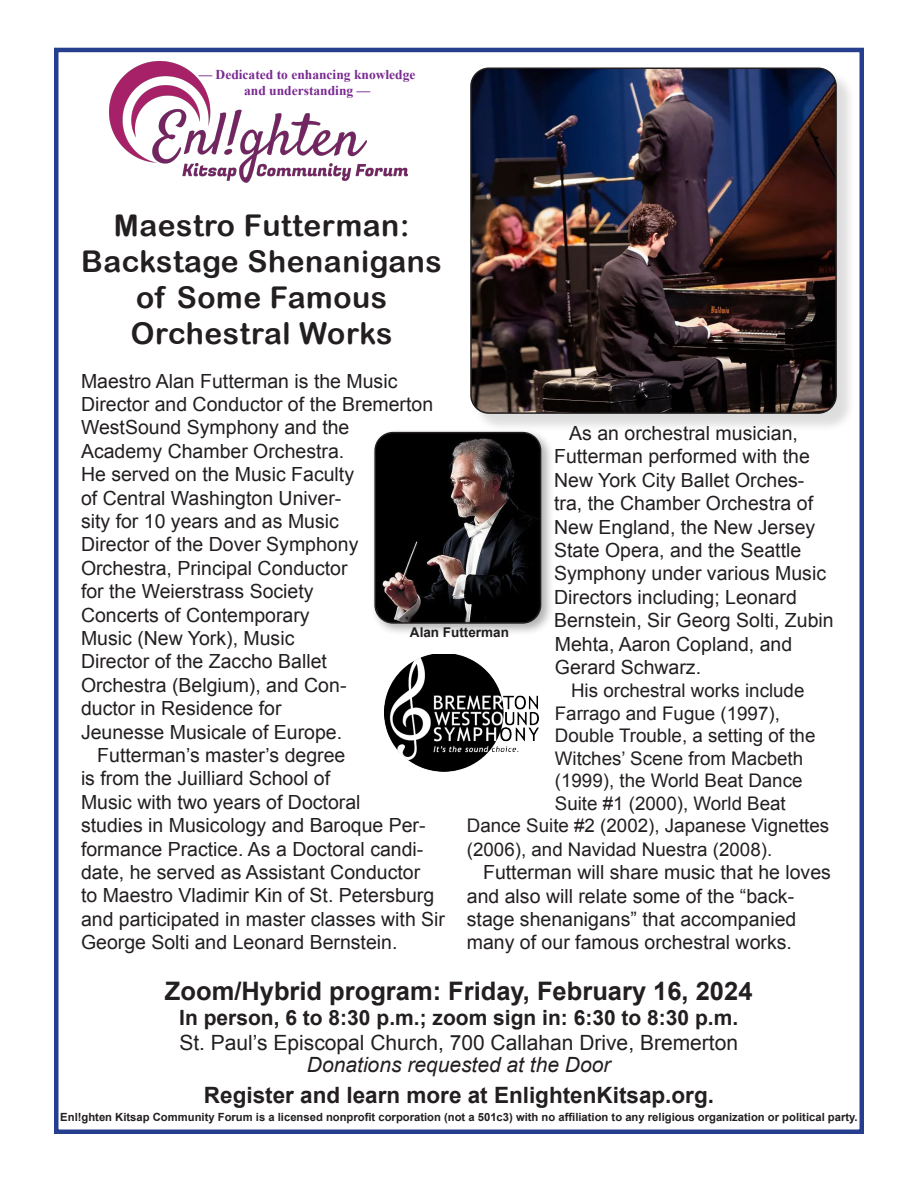
<style>
.page{position:relative;width:918px;height:1188px;background:#fff}
.page>*{position:absolute;margin:0;border:0;box-sizing:border-box;transform-origin:0 0}
.t1{font:30px/36px "Arial Rounded MT Bold";letter-spacing:.02em;color:#231f20;text-align:center}
.t2{font:700 25.5px "Arial";color:#231f20}
.t3{font:700 22.5px "Arial";color:#231f20}
.t4{font:21px/25.2px "Arial";color:#231f20}
.t5{font:italic 21px "Arial";color:#231f20}
.t6{font:19.5px/23.4px "Arial";color:#231f20}
.t7{font:18.75px "Arial";color:#231f20}
.t8{font:700 13.5px "Times New Roman";color:#792a91}
.t9{font:700 13.5px "Arial";color:#231f20}
.t10{font:700 11.25px "Arial";color:#231f20}
.s1{font-weight:700}
</style>
<div class="page">
<div style="left:54px;top:48px;width:810px;height:1086px;border:4px solid #253f8e"></div>
<div style="left:472px;top:70px;width:383px;height:363px;background:#231f20;opacity:.15"></div>
<img style="left:471px;top:69px;width:365px;height:344px">
<div style="left:470px;top:68px;width:367px;height:346px;border:2px solid #231f20;border-radius:18px"></div>
<img style="left:110px;top:62px;width:297px;height:120px">
<div style="left:371px;top:428px;width:183px;height:209px;background:#231f20;opacity:.35"></div>
<img style="left:375px;top:433px;width:166px;height:190px">
<div style="left:374px;top:432px;width:167px;height:192px;border:2px solid #231f20;border-radius:18px"></div>
<img style="left:385px;top:654px;width:153px;height:117px">
<p class="t8" style="left:199px;top:65px;width:218px">— Dedicated to enhancing knowledge</p>
<p class="t8" style="left:244px;top:81px;width:128px">and understanding —</p>
<p class="t1" style="left:81px;top:207px;width:362px">Maestro Futterman:<br>Backstage Shenanigans of Some Famous<br>Orchestral Works</p>
<p class="t6" style="left:81px;top:369px;width:354px">Maestro Alan Futterman is the Music<br>Director and Conductor of the Bremerton<br>WestSound Symphony and the<br>Academy Chamber Orchestra.<br>He served on the Music Faculty<br>of Central Washington Univer-<br>sity for 10 years and as Music<br>Director of the Dover Symphony<br>Orchestra, Principal Conductor<br>for the Weierstrass Society<br>Concerts of Contemporary<br>Music (New York), Music<br>Director of the Zaccho Ballet<br>Orchestra (Belgium), and Con-<br>ductor in Residence for<br>Jeunesse Musicale of Europe.</p>
<p class="t6" style="left:81px;top:744px;width:366px;text-indent:16px">Futterman’s master’s degree<br>is from the Juilliard School of<br>Music with two years of Doctoral<br>studies in Musicology and Baroque Per&shy;formance Practice. As a Doctoral candi&shy;date, he served as Assistant Conductor<br>to Maestro Vladimir Kin of St. Petersburg and participated in master classes with Sir George Solti and Leonard Bernstein.</p>
<p class="t6" style="left:554px;top:422px;width:281px;text-indent:15px">As an orchestral musician,<br>Futterman performed with the<br>New York City Ballet Orches&shy;tra, the Chamber Orchestra of<br>New England, the New Jersey<br>State Opera, and the Seattle<br>Symphony under various Music<br>Directors including; Leonard<br>Bernstein, Sir Georg Solti, Zubin<br>Mehta, Aaron Copland, and<br>Gerard Schwarz.</p>
<p class="t7" style="left:571px;top:679px;width:235px">His orchestral works include</p>
<p class="t7" style="left:555px;top:701px;width:227px">Farrago and Fugue (1997),</p>
<p class="t7" style="left:555px;top:724px;width:262px">Double Trouble, a setting of the</p>
<p class="t7" style="left:555px;top:746px;width:250px">Witches’ Scene from Macbeth</p>
<p class="t7" style="left:555px;top:769px;width:249px">(1999), the World Beat Dance</p>
<p class="t7" style="left:555px;top:791px;width:233px">Suite #1 (2000), World Beat</p>
<p class="t7" style="left:467px;top:814px;width:364px">Dance Suite #2 (2002), Japanese Vignettes</p>
<p class="t7" style="left:467px;top:837px;width:307px">(2006), and Navidad Nuestra (2008).</p>
<p class="t6" style="left:467px;top:861px;width:366px;text-indent:16px">Futterman will share music that he loves and also will relate some of the “back&shy;stage shenanigans” that accompanied many of our famous orchestral works.</p>
<p class="t9" style="left:410px;top:623px;width:101px">Alan Futterman</p>
<p class="t2" style="left:165px;top:974px;width:589px">Zoom/Hybrid program: Friday, February 16, 2024</p>
<p class="t4" style="left:179px;top:1005px;width:560px"><span class="s1">In person, 6 to 8:30 p.m.; zoom sign in: 6:30 to 8:30 p.m.<br></span>St. Paul’s Episcopal Church, 700 Callahan Drive, Bremerton</p>
<p class="t5" style="left:307px;top:1051px;width:305px">Donations requested at the Door</p>
<p class="t3" style="left:204px;top:1081px;width:512px">Register and learn more at EnlightenKitsap.org.</p>
<p class="t10" style="left:60px;top:1110px;width:799px">Enl!ghten Kitsap Community Forum is a licensed nonprofit corporation (not a 501c3) with no affiliation to any religious organization or political party.</p>
</div>
